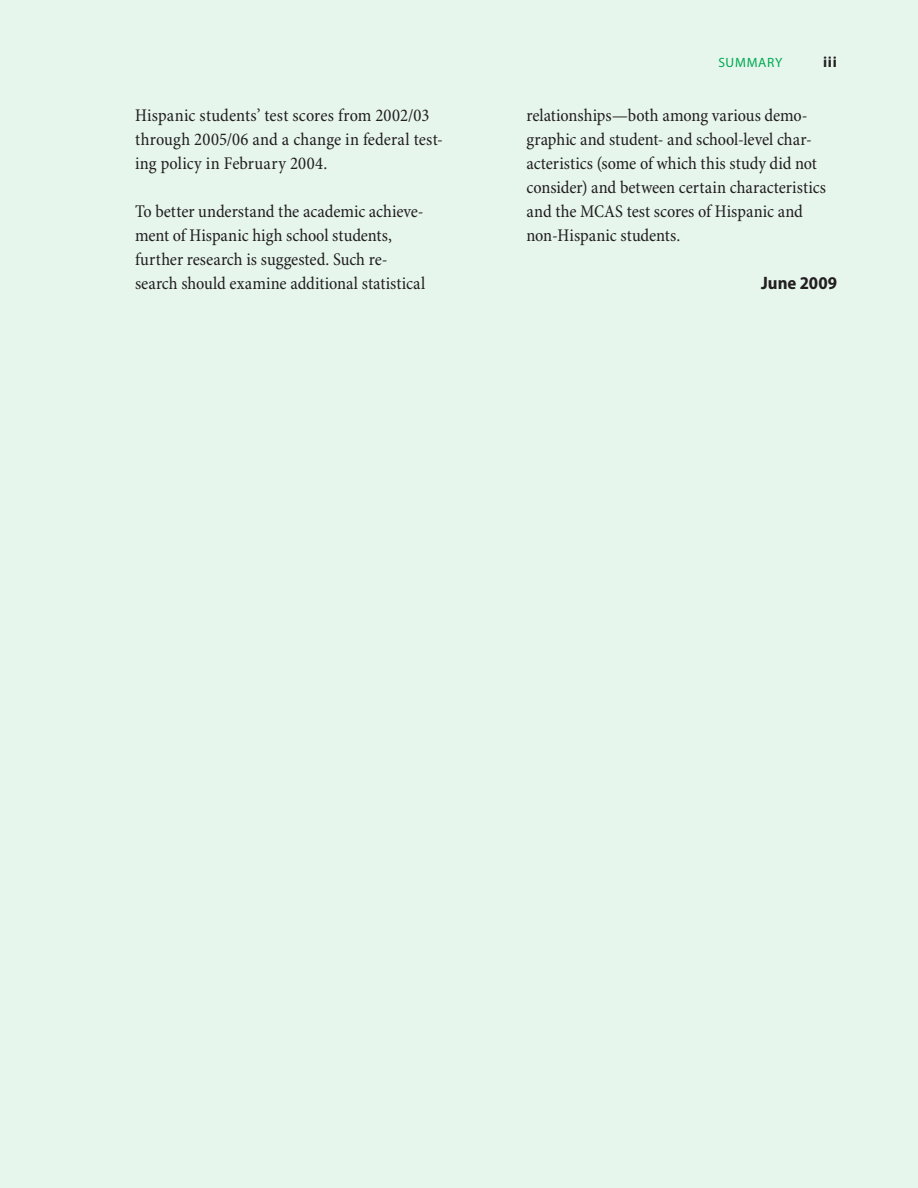
<style>
.page{position:relative;width:918px;height:1188px;background:#e6f6ed}
.page>*{position:absolute;margin:0;border:0;box-sizing:border-box;transform-origin:0 0}
.t1{font:condensed 18px/24px "Minion Pro";color:#231f20}
.t2{font:700 semi-condensed 18px "Myriad Pro";color:#231f20}
.t3{font:700 15px "Myriad Pro";color:#231f20}
.t4{font:13.5px "Myriad Pro";letter-spacing:.05em;color:#00a94f}
</style>
<div class="page">
<p class="t1" style="left:135px;top:104px;width:310px">Hispanic students’ test scores from 2002/03 through 2005/06 and a change in federal test&shy;ing policy in February 2004.</p>
<p class="t1" style="left:135px;top:200px;width:292px">To better understand the academic achieve&shy;ment of Hispanic high school students, further research is suggested. Such re&shy;search should examine additional statistical</p>
<p class="t4" style="left:718px;top:55px;width:65px">SUMMARY</p>
<p class="t3" style="left:823px;top:54px;width:16px">iii</p>
<p class="t1" style="left:526px;top:104px;width:301px">relationships—both among various demo&shy;graphic and student- and school-level char&shy;acteristics (some of which this study did not consider) and between certain characteristics and the MCAS test scores of Hispanic and non-Hispanic students.</p>
<p class="t2" style="left:761px;top:273px;width:77px">June 2009</p>
</div>
